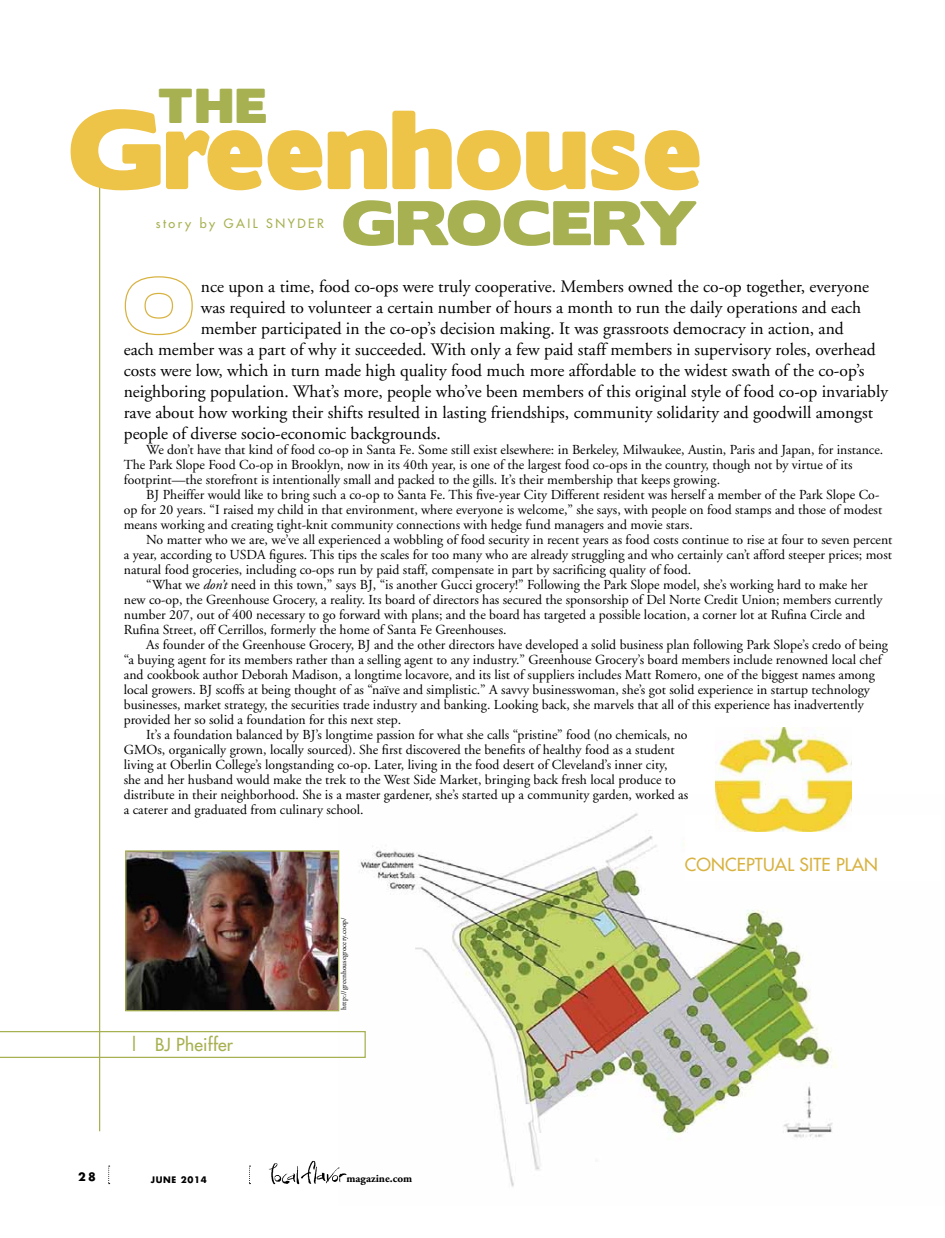
<style>
.page{position:relative;width:945px;height:1238px;background:#fff}
.page>*{position:absolute;margin:0;border:0;box-sizing:border-box;transform-origin:0 0}
.t1{font:100px "Boris Black Bloxx";letter-spacing:.01em;color:#edc348}
.t2{font:56.25px "Boris Black Bloxx";letter-spacing:.01em;color:#a8b151}
.t3{font:43.75px "Boris Black Bloxx";color:#a8b151}
.t4{font:17.5px "Adobe Garamond";color:#000}
.t5{font:17.5px "Futura";letter-spacing:.01em;color:#d8b341}
.t6{font:17.5px "Futura";letter-spacing:.01em;color:#a8b151}
.t7{font:13.75px/15px "Adobe Garamond";color:#000}
.t8{font:12.5px "Futura";letter-spacing:.2em;color:#a8b151}
.t9{font:700 11.25px "Adobe Garamond Pro";color:#000}
.t10{font:700 11.25px "Futura";color:#000}
.t11{font:700 8.75px "Futura";letter-spacing:.075em;color:#000}
.t12{font:7.5px "Adobe Garamond";letter-spacing:.01em;color:#000}
.s1{font-style:italic}
</style>
<div class="page">
<img style="left:338px;top:794px;width:514px;height:393px">
<div style="left:685px;top:815px;width:255px;height:66px;background:#fff"></div>
<hr style="left:99px;top:182px;width:1px;height:949px;background:#a8b151">
<img style="left:127px;top:852px;width:210px;height:157px">
<div style="left:125px;top:850px;width:214px;height:161px;border:1px solid #a8b151"></div>
<svg style="left:0;top:1031px;width:366px;height:27px"></svg>
<img style="left:716px;top:727px;width:135px;height:104px">
<svg style="left:124px;top:276px;width:69px;height:60px"></svg>
<img style="left:269px;top:1160px;width:79px;height:25px">
<svg style="left:108px;top:1165px;width:2px;height:19px"></svg>
<svg style="left:249px;top:1165px;width:2px;height:19px"></svg>
<h3 class="t3" style="left:158px;top:72px;width:111px">THE</h3>
<h1 class="t1" style="left:68px;top:74px;width:635px">Greenhouse</h1>
<p class="t8" style="left:156px;top:215px;width:170px">story by GAIL SNYDER</p>
<h2 class="t2" style="left:342px;top:181px;width:357px">GROCERY</h2>
<p class="t4" style="left:201px;top:277px;width:670px">nce upon a time, food co-ops were truly cooperative. Members owned the co-op together, everyone</p>
<p class="t4" style="left:201px;top:298px;width:662px">was required to volunteer a certain number of hours a month to run the daily operations and each</p>
<p class="t4" style="left:201px;top:319px;width:644px">member participated in the co-op’s decision making. It was grassroots democracy in action, and</p>
<p class="t4" style="left:124px;top:340px;width:753px">each member was a part of why it succeeded. With only a few paid staff members in supervisory roles, overhead</p>
<p class="t4" style="left:124px;top:361px;width:742px">costs were low, which in turn made high quality food much more affordable to the widest swath of the co-op’s</p>
<p class="t4" style="left:124px;top:382px;width:766px">neighboring population. What’s more, people who’ve been members of this original style of food co-op invariably</p>
<p class="t4" style="left:124px;top:403px;width:751px">rave about how working their shifts resulted in lasting friendships, community solidarity and goodwill amongst</p>
<p class="t4" style="left:124px;top:424px;width:319px">people of diverse socio-economic backgrounds.</p>
<p class="t7" style="left:124px;top:442px;width:761px;text-indent:22px">We don’t have that kind of food co-op in Santa Fe. Some still exist elsewhere: in Berkeley, Milwaukee, Austin, Paris and Japan, for instance.<br>The Park Slope Food Co-op in Brooklyn, now in its 40th year, is one of the largest food co-ops in the country, though not by virtue of its footprint—the storefront is intentionally small and packed to the gills. It’s their membership that keeps growing.</p>
<p class="t7" style="left:124px;top:487px;width:760px;text-indent:22px">BJ Pheiffer would like to bring such a co-op to Santa Fe. This five-year City Different resident was herself a member of the Park Slope Co&shy;op for 20 years. “I raised my child in that environment, where everyone is welcome,” she says, with people on food stamps and those of modest means working and creating tight-knit community connections with hedge fund managers and movie stars.</p>
<p class="t7" style="left:146px;top:532px;width:748px">No matter who we are, we’ve all experienced a wobbling of food security in recent years as food costs continue to rise at four to seven percent</p>
<p class="t7" style="left:124px;top:547px;width:770px">a year, according to USDA figures. This tips the scales for too many who are already struggling and who certainly can’t afford steeper prices; most</p>
<p class="t7" style="left:124px;top:562px;width:569px">natural food groceries, including co-ops run by paid staff, compensate in part by sacrificing quality of food.</p>
<p class="t7" style="left:146px;top:577px;width:723px">“What we <span class="s1">don’t</span> need in this town,” says BJ, “is another Gucci grocery!” Following the Park Slope model, she’s working hard to make her</p>
<p class="t7" style="left:124px;top:592px;width:760px">new co-op, the Greenhouse Grocery, a reality. Its board of directors has secured the sponsorship of Del Norte Credit Union; members currently</p>
<p class="t7" style="left:124px;top:607px;width:743px">number 207, out of 400 necessary to go forward with plans; and the board has targeted a possible location, a corner lot at Rufina Circle and</p>
<p class="t7" style="left:124px;top:622px;width:384px">Rufina Street, off Cerrillos, formerly the home of Santa Fe Greenhouses.</p>
<p class="t7" style="left:146px;top:637px;width:743px">As founder of the Greenhouse Grocery, BJ and the other directors have developed a solid business plan following Park Slope’s credo of being</p>
<p class="t7" style="left:124px;top:652px;width:759px">“a buying agent for its members rather than a selling agent to any industry.” Greenhouse Grocery’s board members include renowned local chef</p>
<p class="t7" style="left:124px;top:667px;width:753px">and cookbook author Deborah Madison, a longtime locavore, and its list of suppliers includes Matt Romero, one of the biggest names among</p>
<p class="t7" style="left:124px;top:682px;width:748px">local growers. BJ scoffs at being thought of as “naïve and simplistic.” A savvy businesswoman, she’s got solid experience in startup technology</p>
<p class="t7" style="left:124px;top:697px;width:741px">businesses, market strategy, the securities trade industry and banking. Looking back, she marvels that all of this experience has inadvertently</p>
<p class="t7" style="left:124px;top:712px;width:279px">provided her so solid a foundation for this next step.</p>
<p class="t7" style="left:146px;top:727px;width:543px">It’s a foundation balanced by BJ’s longtime passion for what she calls “pristine” food (no chemicals, no</p>
<p class="t7" style="left:124px;top:742px;width:553px">GMOs, organically grown, locally sourced). She first discovered the benefits of healthy food as a student</p>
<p class="t7" style="left:124px;top:757px;width:545px">living at Oberlin College’s longstanding co-op. Later, living in the food desert of Cleveland’s inner city,</p>
<p class="t7" style="left:124px;top:772px;width:554px">she and her husband would make the trek to the West Side Market, bringing back fresh local produce to</p>
<p class="t7" style="left:124px;top:787px;width:566px">distribute in their neighborhood. She is a master gardener, she’s started up a community garden, worked as</p>
<p class="t7" style="left:124px;top:802px;width:241px">a caterer and graduated from culinary school.</p>
<p class="t6" style="left:129px;top:1032px;width:105px">| BJ Pheiffer</p>
<p class="t12" style="left:340px;top:1010px;width:94px;rotate:-90deg">http://greenhousegrocery.coop/</p>
<p class="t10" style="left:78px;top:1169px;width:19px">28</p>
<p class="t11" style="left:151px;top:1173px;width:57px">JUNE 2014</p>
<p class="t9" style="left:347px;top:1172px;width:67px">magazine.com</p>
<p class="t5" style="left:685px;top:852px;width:195px">CONCEPTUAL SITE PLAN</p>
</div>
